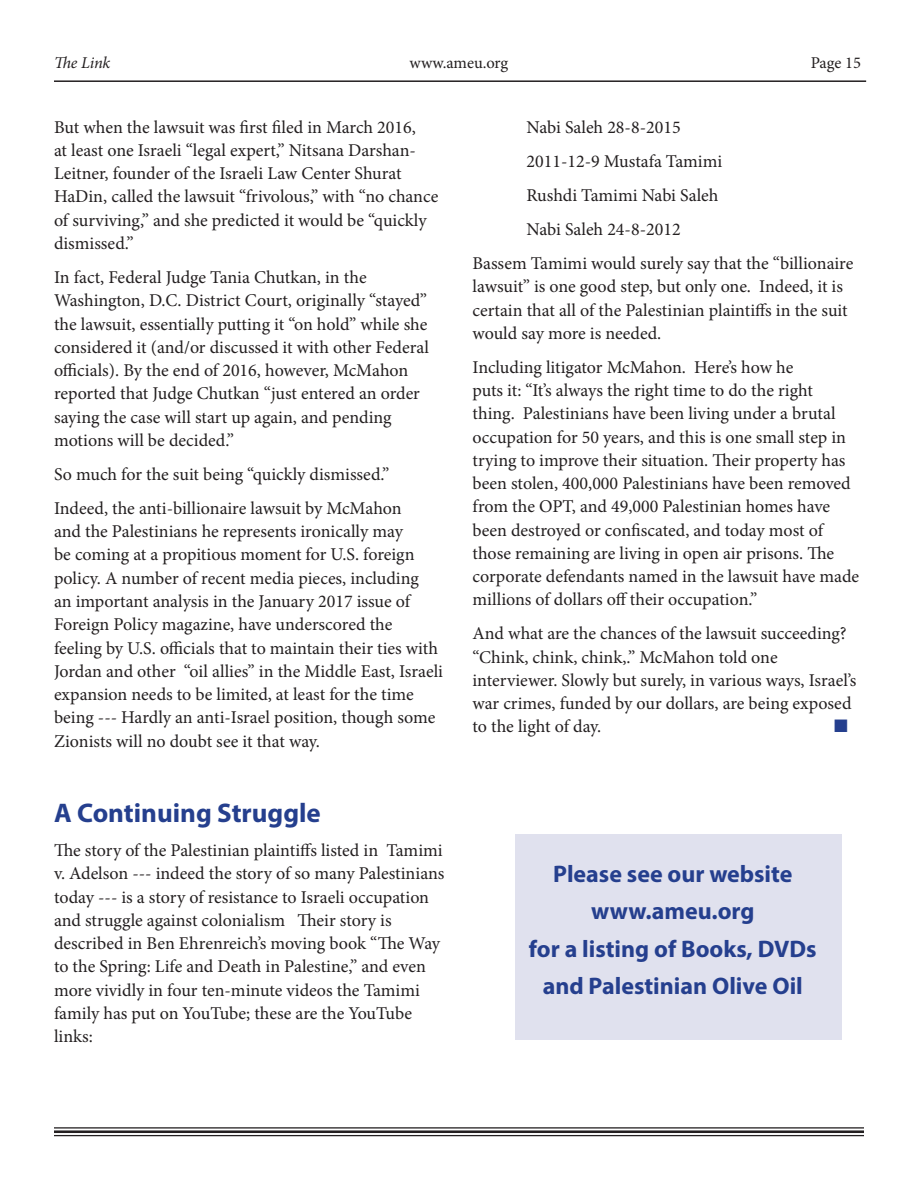
<style>
.page{position:relative;width:918px;height:1188px;background:#fff}
.page>*{position:absolute;margin:0;border:0;box-sizing:border-box;transform-origin:0 0}
.t1{font:700 27px "Myriad Pro";color:#253f8e}
.t2{font:700 24px/37.5px "Myriad Pro";color:#253f8e;text-align:center}
.t3{font:18px/23.2px "Minion Pro";color:#231f20}
.t4{font:18px "Zapf Dingbats";color:#253f8e}
.t5{font:16.5px "Minion Pro";letter-spacing:-.005em;color:#231f20}
.t6{font:italic 16.5px "Minion Pro";color:#231f20}
</style>
<div class="page">
<hr style="left:54px;top:80px;width:812px;height:2px;background:#231f20">
<hr style="left:54px;top:1127px;width:810px;height:2px;background:#231f20">
<hr style="left:54px;top:1130px;width:810px;height:3px;background:#231f20">
<hr style="left:54px;top:1135px;width:810px;height:1px;background:#231f20">
<div style="left:515px;top:835px;width:327px;height:205px;background:#e0e1ee"></div>
<p class="t6" style="left:54px;top:52px;width:58px">The Link</p>
<p class="t5" style="left:410px;top:52px;width:100px">www.ameu.org</p>
<p class="t5" style="left:811px;top:52px;width:52px">Page 15</p>
<p class="t3" style="left:54px;top:115px;width:386px">But when the lawsuit was first filed in March 2016,<br>at least one Israeli “legal expert,” Nitsana Darshan-Leitner, founder of the Israeli Law Center Shurat HaDin, called the lawsuit “frivolous,” with “no chance of surviving,” and she predicted it would be “quickly dismissed.”</p>
<p class="t3" style="left:54px;top:266px;width:376px">In fact, Federal Judge Tania Chutkan, in the Washington, D.C. District Court, originally “stayed” the lawsuit, essentially putting it “on hold” while she considered it (and/or discussed it with other Federal officials). By the end of 2016, however, McMahon reported that Judge Chutkan “just entered an order saying the case will start up again, and pending motions will be decided.”</p>
<p class="t3" style="left:54px;top:457px;width:349px;line-height:34px">So much for the suit being “quickly dismissed.”<br>Indeed, the anti-billionaire lawsuit by McMahon</p>
<p class="t3" style="left:54px;top:520px;width:391px">and the Palestinians he represents ironically may<br>be coming at a propitious moment for U.S. foreign policy. A number of recent media pieces, including<br>an important analysis in the January 2017 issue of Foreign Policy magazine, have underscored the feeling by U.S. officials that to maintain their ties with Jordan and other “oil allies” in the Middle East, Israeli expansion needs to be limited, at least for the time being --- Hardly an anti-Israel position, though some Zionists will no doubt see it that way.</p>
<h1 class="t1" style="left:54px;top:795px;width:268px">A Continuing Struggle</h1>
<p class="t3" style="left:54px;top:839px;width:392px">The story of the Palestinian plaintiffs listed in Tamimi v. Adelson --- indeed the story of so many Palestinians today --- is a story of resistance to Israeli occupation and struggle against colonialism Their story is described in Ben Ehrenreich’s moving book “The Way to the Spring: Life and Death in Palestine,” and even more vividly in four ten-minute videos the Tamimi family has put on YouTube; these are the YouTube links:</p>
<p class="t3" style="left:526px;top:115px;width:156px">Nabi Saleh 28-8-2015</p>
<p class="t3" style="left:526px;top:150px;width:197px">2011-12-9 Mustafa Tamimi</p>
<p class="t3" style="left:526px;top:184px;width:193px">Rushdi Tamimi Nabi Saleh</p>
<p class="t3" style="left:526px;top:218px;width:156px">Nabi Saleh 24-8-2012</p>
<p class="t3" style="left:472px;top:252px;width:382px">Bassem Tamimi would surely say that the “billionaire</p>
<p class="t3" style="left:472px;top:275px;width:377px">lawsuit” is one good step, but only one. Indeed, it is certain that all of the Palestinian plaintiffs in the suit would say more is needed.</p>
<p class="t3" style="left:472px;top:356px;width:388px">Including litigator McMahon. Here’s how he<br>puts it: “It’s always the right time to do the right thing. Palestinians have been living under a brutal occupation for 50 years, and this is one small step in trying to improve their situation. Their property has been stolen, 400,000 Palestinians have been removed from the OPT, and 49,000 Palestinian homes have been destroyed or confiscated, and today most of those remaining are living in open air prisons. The corporate defendants named in the lawsuit have made millions of dollars off their occupation.”</p>
<p class="t3" style="left:472px;top:622px;width:385px">And what are the chances of the lawsuit succeeding? “Chink, chink, chink,.” McMahon told one interviewer. Slowly but surely, in various ways, Israel’s war crimes, funded by our dollars, are being exposed to the light of day.</p>
<p class="t4" style="left:834px;top:718px;width:15px">■</p>
<h2 class="t2" style="left:529px;top:854px;width:289px">Please see our website www.ameu.org<br>for a listing of Books, DVDs and Palestinian Olive Oil</h2>
</div>
